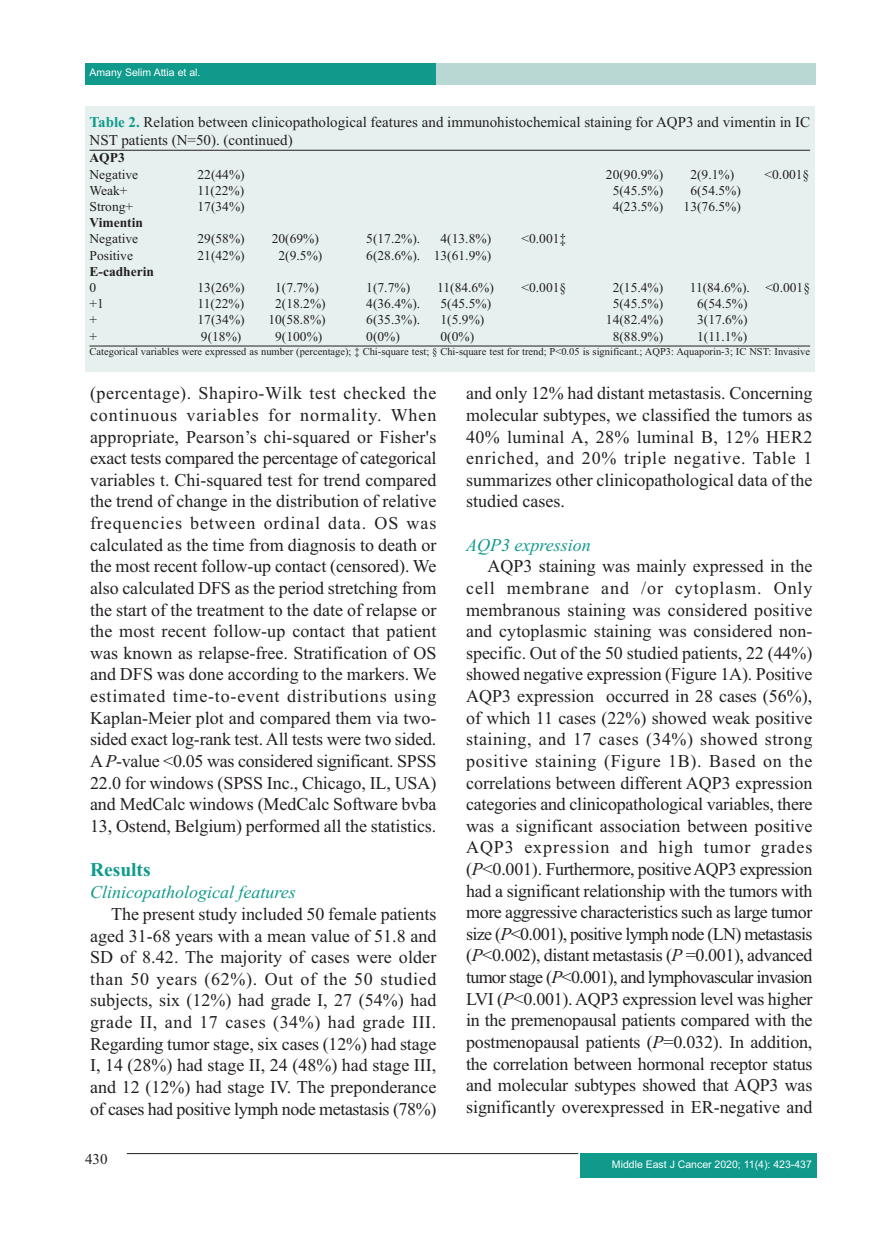
<style>
.page{position:relative;width:893px;height:1234px;background:#fff}
.page>*{position:absolute;margin:0;border:0;box-sizing:border-box;transform-origin:0 0}
.t1{font:700 19.5px "Times New Roman";color:#0f9a8c}
.t2{font:18px/21.6px "Times New Roman";letter-spacing:-.005em;color:#231f20;text-align:justify}
.t3{font:italic 18px "Times New Roman";color:#0f9a8c}
.t4{font:15px/18px "Times New Roman";color:#231f20}
.t5{font:13.5px "Times New Roman";color:#231f20}
.t6{font:700 13.5px "Times New Roman";color:#231f20}
.t7{font:10.5px "Times New Roman";color:#231f20}
.t8{font:10.5px "Arial";color:#fff}
.s1{font-weight:700;color:#0f9a8c}
.s2{font-style:italic}
</style>
<div class="page">
<div style="left:86px;top:64px;width:730px;height:21px;background:#b9d8d4"></div>
<div style="left:85px;top:64px;width:351px;height:21px;background:#0f9a8c"></div>
<div style="left:580px;top:1153px;width:236px;height:24px;background:#0f9a8c"></div>
<hr style="left:127px;top:1152px;width:451px;height:1px;background:#231f20">
<div style="left:85px;top:106px;width:730px;height:266px;background:#e6f1ef"></div>
<hr style="left:90px;top:150px;width:720px;height:1px;background:#231f20">
<hr style="left:90px;top:345px;width:720px;height:1px;background:#231f20">
<p class="t8" style="left:90px;top:68px;width:112px">Amany Selim Attia et al.</p>
<p class="t4" style="left:90px;top:115px;width:722px"><span class="s1">Table 2.</span> Relation between clinicopathological features and immunohistochemical staining for AQP3 and vimentin in IC<br>NST patients (N=50). (continued)</p>
<p class="t6" style="left:90px;top:153px;width:37px">AQP3</p>
<p class="t5" style="left:90px;top:169px;width:50px">Negative</p>
<p class="t5" style="left:198px;top:169px;width:49px">22(44%)</p>
<p class="t5" style="left:606px;top:169px;width:59px">20(90.9%)</p>
<p class="t5" style="left:690px;top:169px;width:45px">2(9.1%)</p>
<p class="t5" style="left:765px;top:169px;width:46px">&lt;0.001§</p>
<p class="t5" style="left:90px;top:185px;width:40px">Weak+</p>
<p class="t5" style="left:198px;top:185px;width:48px">11(22%)</p>
<p class="t5" style="left:613px;top:185px;width:52px">5(45.5%)</p>
<p class="t5" style="left:690px;top:185px;width:52px">6(54.5%)</p>
<p class="t5" style="left:90px;top:201px;width:45px">Strong+</p>
<p class="t5" style="left:198px;top:201px;width:49px">17(34%)</p>
<p class="t5" style="left:613px;top:201px;width:52px">4(23.5%)</p>
<p class="t5" style="left:684px;top:201px;width:59px">13(76.5%)</p>
<p class="t6" style="left:90px;top:218px;width:55px">Vimentin</p>
<p class="t5" style="left:90px;top:234px;width:50px">Negative</p>
<p class="t5" style="left:198px;top:234px;width:49px">29(58%)</p>
<p class="t5" style="left:272px;top:234px;width:49px">20(69%)</p>
<p class="t5" style="left:366px;top:234px;width:55px">5(17.2%).</p>
<p class="t5" style="left:441px;top:234px;width:52px">4(13.8%)</p>
<p class="t5" style="left:522px;top:234px;width:46px">&lt;0.001‡</p>
<p class="t5" style="left:90px;top:250px;width:45px">Positive</p>
<p class="t5" style="left:198px;top:250px;width:49px">21(42%)</p>
<p class="t5" style="left:279px;top:250px;width:45px">2(9.5%)</p>
<p class="t5" style="left:366px;top:250px;width:126px">6(28.6%). 13(61.9%)</p>
<p class="t6" style="left:90px;top:266px;width:66px">E-cadherin</p>
<p class="t5" style="left:90px;top:282px;width:8px">0</p>
<p class="t5" style="left:198px;top:282px;width:49px">13(26%)</p>
<p class="t5" style="left:275px;top:282px;width:45px">1(7.7%)</p>
<p class="t5" style="left:366px;top:282px;width:45px">1(7.7%)</p>
<p class="t5" style="left:437px;top:282px;width:58px">11(84.6%)</p>
<p class="t5" style="left:522px;top:282px;width:46px">&lt;0.001§</p>
<p class="t5" style="left:613px;top:282px;width:52px">2(15.4%)</p>
<p class="t5" style="left:690px;top:282px;width:122px">11(84.6%). &lt;0.001§</p>
<p class="t5" style="left:90px;top:299px;width:16px">+1</p>
<p class="t5" style="left:198px;top:299px;width:48px">11(22%)</p>
<p class="t5" style="left:275px;top:299px;width:52px">2(18.2%)</p>
<p class="t5" style="left:366px;top:299px;width:55px">4(36.4%).</p>
<p class="t5" style="left:441px;top:299px;width:52px">5(45.5%)</p>
<p class="t5" style="left:613px;top:299px;width:52px">5(45.5%)</p>
<p class="t5" style="left:697px;top:299px;width:52px">6(54.5%)</p>
<p class="t5" style="left:90px;top:315px;width:9px">+</p>
<p class="t5" style="left:198px;top:315px;width:49px">17(34%)</p>
<p class="t5" style="left:268px;top:315px;width:59px">10(58.8%)</p>
<p class="t5" style="left:366px;top:315px;width:55px">6(35.3%).</p>
<p class="t5" style="left:441px;top:315px;width:45px">1(5.9%)</p>
<p class="t5" style="left:606px;top:315px;width:59px">14(82.4%)</p>
<p class="t5" style="left:697px;top:315px;width:52px">3(17.6%)</p>
<p class="t5" style="left:90px;top:331px;width:9px">+</p>
<p class="t5" style="left:201px;top:331px;width:42px">9(18%)</p>
<p class="t5" style="left:275px;top:331px;width:49px">9(100%)</p>
<p class="t5" style="left:366px;top:331px;width:35px">0(0%)</p>
<p class="t5" style="left:441px;top:331px;width:35px">0(0%)</p>
<p class="t5" style="left:613px;top:331px;width:52px">8(88.9%)</p>
<p class="t5" style="left:697px;top:331px;width:52px">1(11.1%)</p>
<p class="t7" style="left:90px;top:347px;width:722px">Categorical variables were expressed as number (percentage); ‡ Chi-square test; § Chi-square test for trend; P&lt;0.05 is significant.; AQP3: Aquaporin-3; IC NST: Invasive</p>
<p class="t2" style="left:90px;top:384px;width:348px">(percentage). Shapiro-Wilk test checked the continuous variables for normality. When appropriate, Pearson’s chi-squared or Fisher's exact tests compared the percentage of categorical variables t. Chi-squared test for trend compared the trend of change in the distribution of relative frequencies between ordinal data. OS was calculated as the time from diagnosis to death or the most recent follow-up contact (censored). We also calculated DFS as the period stretching from the start of the treatment to the date of relapse or the most recent follow-up contact that patient was known as relapse-free. Stratification of OS and DFS was done according to the markers. We estimated time-to-event distributions using Kaplan-Meier plot and compared them via two&shy;sided exact log-rank test. All tests were two sided.<br>A <span class="s2">P</span>-value &lt;0.05 was considered significant. SPSS 22.0 for windows (SPSS Inc., Chicago, IL, USA) and MedCalc windows (MedCalc Software bvba 13, Ostend, Belgium) performed all the statistics.</p>
<p class="t1" style="left:90px;top:862px;width:62px">Results</p>
<p class="t3" style="left:90px;top:885px;width:207px">Clinicopathological features</p>
<p class="t2" style="left:90px;top:904px;width:348px;text-indent:21px">The present study included 50 female patients aged 31-68 years with a mean value of 51.8 and SD of 8.42. The majority of cases were older than 50 years (62%). Out of the 50 studied subjects, six (12%) had grade I, 27 (54%) had grade II, and 17 cases (34%) had grade III.<br>Regarding tumor stage, six cases (12%) had stage I, 14 (28%) had stage II, 24 (48%) had stage III, and 12 (12%) had stage IV. The preponderance of cases had positive lymph node metastasis (78%)</p>
<p class="t4" style="left:85px;top:1150px;width:24px">430</p>
<p class="t2" style="left:466px;top:384px;width:348px">and only 12% had distant metastasis. Concerning molecular subtypes, we classified the tumors as 40% luminal A, 28% luminal B, 12% HER2 enriched, and 20% triple negative. Table 1 summarizes other clinicopathological data of the studied cases.</p>
<p class="t3" style="left:466px;top:538px;width:126px">AQP3 expression</p>
<p class="t2" style="left:466px;top:557px;width:348px;text-indent:21px">AQP3 staining was mainly expressed in the cell membrane and /or cytoplasm. Only membranous staining was considered positive and cytoplasmic staining was considered non&shy;specific. Out of the 50 studied patients, 22 (44%) showed negative expression (Figure 1A). Positive AQP3 expression occurred in 28 cases (56%), of which 11 cases (22%) showed weak positive staining, and 17 cases (34%) showed strong positive staining (Figure 1B). Based on the correlations between different AQP3 expression categories and clinicopathological variables, there was a significant association between positive AQP3 expression and high tumor grades (<span class="s2">P</span>&lt;0.001). Furthermore, positive AQP3 expression had a significant relationship with the tumors with more aggressive characteristics such as large tumor size (<span class="s2">P</span>&lt;0.001), positive lymph node (LN) metastasis (<span class="s2">P</span>&lt;0.002), distant metastasis (<span class="s2">P</span> =0.001), advanced tumor stage (<span class="s2">P</span>&lt;0.001), and lymphovascular invasion LVI (<span class="s2">P</span>&lt;0.001). AQP3 expression level was higher in the premenopausal patients compared with the postmenopausal patients (<span class="s2">P</span>=0.032). In addition, the correlation between hormonal receptor status and molecular subtypes showed that AQP3 was significantly overexpressed in ER-negative and</p>
<p class="t8" style="left:612px;top:1160px;width:201px">Middle East J Cancer 2020; 11(4): 423-437</p>
</div>
